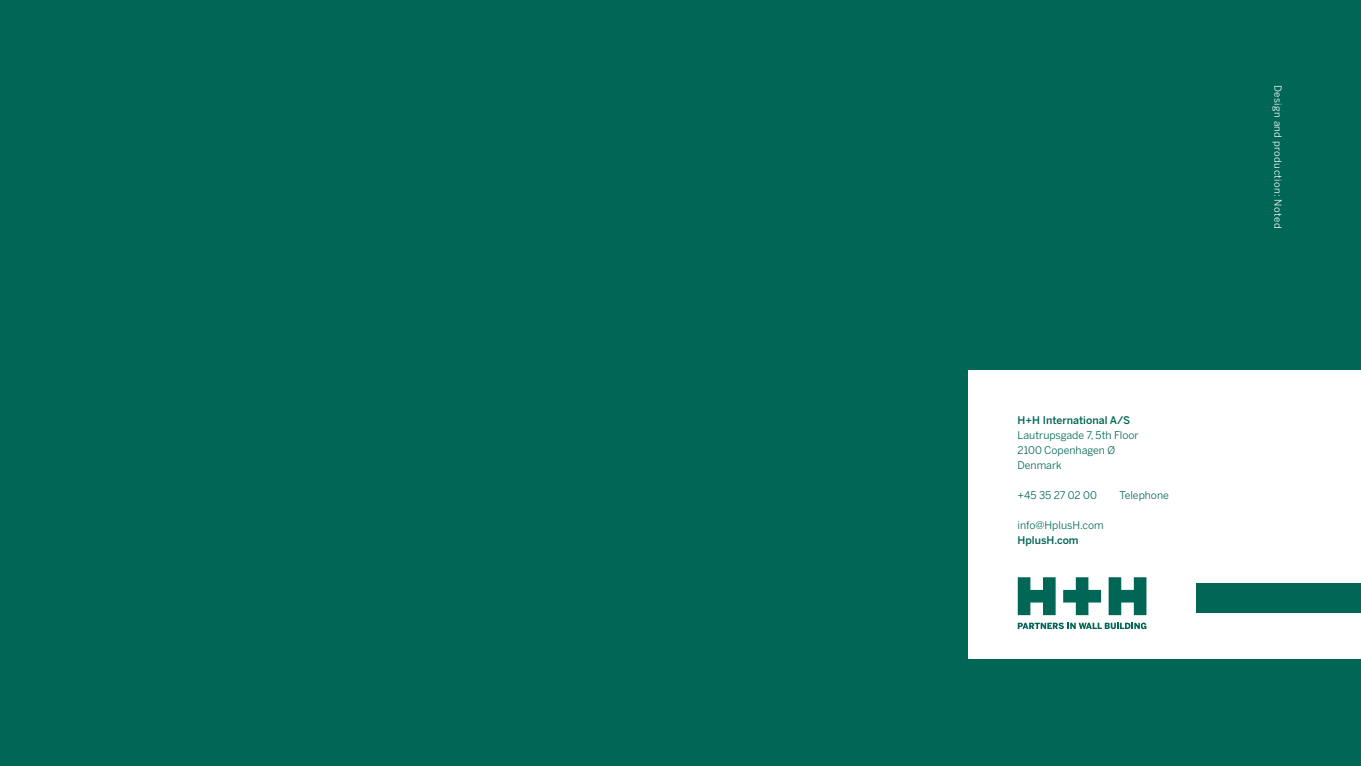
<style>
.page{position:relative;width:1361px;height:766px;background:#fff}
.page>*{position:absolute;margin:0;border:0;box-sizing:border-box;transform-origin:0 0}
.t1{font:10.5px/15px "Benton Sans";color:#006656}
.t2{font:500 10.5px "Benton Sans";color:#006656}
.t3{font:9.75px "Benton Sans";letter-spacing:.04em;color:#fff}
</style>
<div class="page">
<div style="left:0;top:0;width:1361px;height:765px;background:#006656"></div>
<div style="left:969px;top:370px;width:392px;height:288px;background:#fff"></div>
<div style="left:1196px;top:582px;width:165px;height:30px;background:#006656"></div>
<svg style="left:1018px;top:622px;width:128px;height:7px"></svg>
<svg style="left:1018px;top:577px;width:37px;height:38px"></svg>
<svg style="left:1108px;top:577px;width:38px;height:38px"></svg>
<svg style="left:1063px;top:577px;width:38px;height:38px"></svg>
<p class="t2" style="left:1017px;top:414px;width:114px">H+H International A/S</p>
<p class="t1" style="left:1017px;top:428px;width:123px">Lautrupsgade 7, 5th Floor<br>2100 Copenhagen Ø<br>Denmark</p>
<p class="t1" style="left:1017px;top:488px;width:81px">+45 35 27 02 00</p>
<p class="t1" style="left:1119px;top:488px;width:51px">Telephone</p>
<p class="t1" style="left:1017px;top:518px;width:88px">info@HplusH.com</p>
<p class="t2" style="left:1017px;top:534px;width:63px">HplusH.com</p>
<p class="t3" style="left:1284px;top:85px;width:145px;rotate:90deg">Design and production: Noted</p>
</div>
